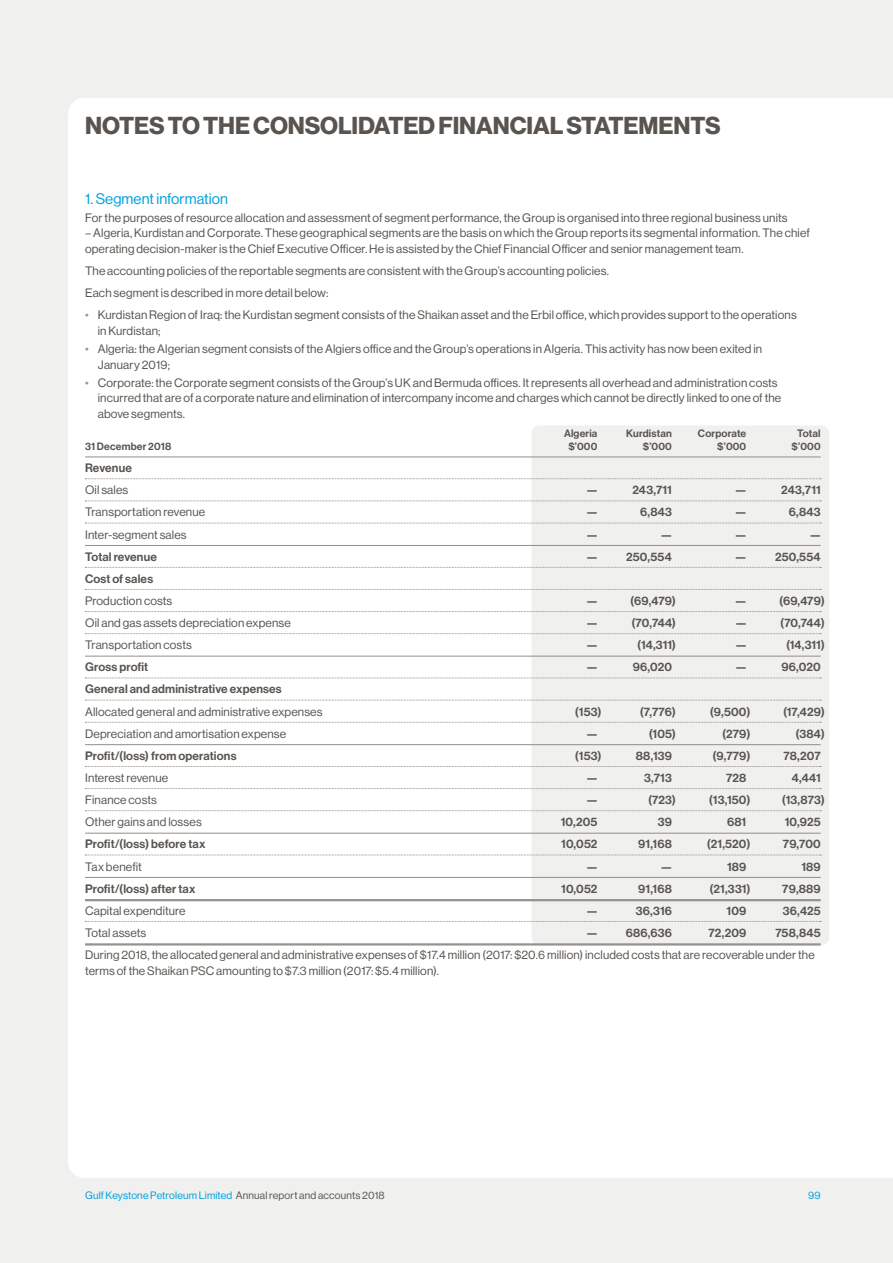
<style>
.page{position:relative;width:893px;height:1263px;background:#f0f0ef}
.page>*{position:absolute;margin:0;border:0;box-sizing:border-box;transform-origin:0 0}
.t1{font:700 24px "Haas Grot Disp 75";letter-spacing:-.005em;color:#59544f}
.t2{font:15px "Haas Grot Disp 55 Roman";letter-spacing:.005em;color:#00a1df}
.t3{font:12px/15.8px "Haas Grot Disp 55 Roman";letter-spacing:.015em;color:#59544f}
.t4{font:500 12px "Haas Grot Disp 65";letter-spacing:.01em;color:#59544f}
.t5{font:500 10.5px "Haas Grot Disp 65";letter-spacing:.015em;color:#59544f}
.t6{font:10.5px "Haas Grot Disp 55 Roman";letter-spacing:.015em;color:#00a1df}
.s1{color:#959391}
.s2{color:#59544f}
</style>
<div class="page">
<div style="left:68px;top:98px;width:825px;height:1080px;background:#fff"></div>
<div style="left:531px;top:425px;width:298px;height:520px;background:#f0f0ef;border-radius:9px"></div>
<hr style="left:85px;top:456px;width:736px;height:1px;background:#959391">
<svg style="left:85px;top:478px;width:736px;height:1px"></svg>
<svg style="left:85px;top:501px;width:736px;height:1px"></svg>
<svg style="left:85px;top:523px;width:736px;height:1px"></svg>
<hr style="left:85px;top:545px;width:736px;height:1px;background:#959391">
<svg style="left:85px;top:567px;width:736px;height:1px"></svg>
<svg style="left:85px;top:589px;width:736px;height:1px"></svg>
<svg style="left:85px;top:611px;width:736px;height:1px"></svg>
<svg style="left:85px;top:633px;width:736px;height:1px"></svg>
<hr style="left:85px;top:656px;width:736px;height:1px;background:#959391">
<svg style="left:85px;top:678px;width:736px;height:1px"></svg>
<svg style="left:85px;top:700px;width:736px;height:1px"></svg>
<svg style="left:85px;top:722px;width:736px;height:1px"></svg>
<hr style="left:85px;top:744px;width:736px;height:1px;background:#959391">
<svg style="left:85px;top:766px;width:736px;height:1px"></svg>
<svg style="left:85px;top:788px;width:736px;height:1px"></svg>
<svg style="left:85px;top:810px;width:736px;height:1px"></svg>
<hr style="left:85px;top:833px;width:736px;height:1px;background:#959391">
<svg style="left:85px;top:855px;width:736px;height:1px"></svg>
<hr style="left:85px;top:877px;width:736px;height:1px;background:#959391">
<hr style="left:85px;top:899px;width:736px;height:2px;background:#959391">
<svg style="left:85px;top:921px;width:736px;height:1px"></svg>
<hr style="left:85px;top:943px;width:736px;height:2px;background:#959391">
<h1 class="t1" style="left:85px;top:112px;width:637px">NOTES TO THE CONSOLIDATED FINANCIAL STATEMENTS</h1>
<p class="t2" style="left:85px;top:190px;width:144px">1. Segment information</p>
<p class="t3" style="left:85px;top:209px;width:704px">For the purposes of resource allocation and assessment of segment performance, the Group is organised into three regional business units</p>
<p class="t3" style="left:85px;top:225px;width:726px">– Algeria, Kurdistan and Corporate. These geographical segments are the basis on which the Group reports its segmental information. The chief operating decision-maker is the Chief Executive Officer. He is assisted by the Chief Financial Officer and senior management team.</p>
<p class="t3" style="left:85px;top:260px;width:525px;line-height:22.2px">The accounting policies of the reportable segments are consistent with the Group’s accounting policies.<br>Each segment is described in more detail below:</p>
<p class="t3" style="left:98px;top:307px;width:700px;text-indent:-13px"><span class="s1">•</span> Kurdistan Region of Iraq: the Kurdistan segment consists of the Shaikan asset and the Erbil office, which provides support to the operations in Kurdistan;</p>
<p class="t3" style="left:98px;top:341px;width:666px;text-indent:-13px"><span class="s1">•</span> Algeria: the Algerian segment consists of the Algiers office and the Group’s operations in Algeria. This activity has now been exited in<br>January 2019;</p>
<p class="t3" style="left:98px;top:375px;width:685px;text-indent:-13px"><span class="s1">•</span> Corporate: the Corporate segment consists of the Group’s UK and Bermuda offices. It represents all overhead and administration costs incurred that are of a corporate nature and elimination of intercompany income and charges which cannot be directly linked to one of the above segments.</p>
<p class="t5" style="left:564px;top:427px;width:35px">Algeria</p>
<p class="t5" style="left:626px;top:427px;width:47px">Kurdistan</p>
<p class="t5" style="left:698px;top:427px;width:50px">Corporate</p>
<p class="t5" style="left:797px;top:427px;width:25px">Total</p>
<p class="t5" style="left:85px;top:440px;width:88px">31 December 2018</p>
<p class="t5" style="left:568px;top:440px;width:31px">$’000</p>
<p class="t5" style="left:643px;top:440px;width:31px">$’000</p>
<p class="t5" style="left:717px;top:440px;width:31px">$’000</p>
<p class="t5" style="left:792px;top:440px;width:31px">$’000</p>
<p class="t4" style="left:85px;top:461px;width:48px">Revenue</p>
<p class="t3" style="left:85px;top:482px;width:45px">Oil sales</p>
<p class="t4" style="left:587px;top:483px;width:12px">—</p>
<p class="t4" style="left:632px;top:483px;width:41px">243,711</p>
<p class="t4" style="left:736px;top:483px;width:12px">—</p>
<p class="t4" style="left:781px;top:483px;width:41px">243,711</p>
<p class="t3" style="left:85px;top:504px;width:122px">Transportation revenue</p>
<p class="t4" style="left:587px;top:505px;width:12px">—</p>
<p class="t4" style="left:640px;top:505px;width:33px">6,843</p>
<p class="t4" style="left:736px;top:505px;width:12px">—</p>
<p class="t4" style="left:789px;top:505px;width:33px">6,843</p>
<p class="t3" style="left:85px;top:527px;width:103px">Inter-segment sales</p>
<p class="t4" style="left:587px;top:527px;width:12px">—</p>
<p class="t4" style="left:661px;top:527px;width:12px">—</p>
<p class="t4" style="left:736px;top:527px;width:12px">—</p>
<p class="t4" style="left:810px;top:527px;width:12px">—</p>
<p class="t4" style="left:85px;top:549px;width:73px">Total revenue</p>
<p class="t4" style="left:587px;top:549px;width:87px">— 250,554</p>
<p class="t4" style="left:736px;top:549px;width:87px">— 250,554</p>
<p class="t4" style="left:85px;top:572px;width:70px">Cost of sales</p>
<p class="t3" style="left:85px;top:593px;width:89px">Production costs</p>
<p class="t4" style="left:587px;top:594px;width:12px">—</p>
<p class="t4" style="left:630px;top:594px;width:47px">(69,479)</p>
<p class="t4" style="left:736px;top:594px;width:12px">—</p>
<p class="t4" style="left:779px;top:594px;width:47px">(69,479)</p>
<p class="t3" style="left:85px;top:615px;width:207px">Oil and gas assets depreciation expense</p>
<p class="t4" style="left:587px;top:616px;width:12px">—</p>
<p class="t4" style="left:631px;top:616px;width:46px">(70,744)</p>
<p class="t4" style="left:736px;top:616px;width:12px">—</p>
<p class="t4" style="left:780px;top:616px;width:46px">(70,744)</p>
<p class="t3" style="left:85px;top:637px;width:108px">Transportation costs</p>
<p class="t4" style="left:587px;top:638px;width:12px">—</p>
<p class="t4" style="left:637px;top:638px;width:40px">(14,311)</p>
<p class="t4" style="left:736px;top:638px;width:12px">—</p>
<p class="t4" style="left:786px;top:638px;width:40px">(14,311)</p>
<p class="t4" style="left:85px;top:660px;width:65px">Gross profit</p>
<p class="t4" style="left:587px;top:660px;width:12px">—</p>
<p class="t4" style="left:633px;top:660px;width:41px">96,020</p>
<p class="t4" style="left:736px;top:660px;width:12px">—</p>
<p class="t4" style="left:781px;top:660px;width:41px">96,020</p>
<p class="t4" style="left:85px;top:682px;width:198px">General and administrative expenses</p>
<p class="t3" style="left:85px;top:704px;width:239px">Allocated general and administrative expenses</p>
<p class="t4" style="left:575px;top:704px;width:28px">(153)</p>
<p class="t4" style="left:640px;top:704px;width:38px">(7,776)</p>
<p class="t4" style="left:710px;top:704px;width:42px">(9,500)</p>
<p class="t4" style="left:783px;top:704px;width:43px">(17,429)</p>
<p class="t3" style="left:85px;top:726px;width:203px">Depreciation and amortisation expense</p>
<p class="t4" style="left:587px;top:727px;width:12px">—</p>
<p class="t4" style="left:649px;top:727px;width:29px">(105)</p>
<p class="t4" style="left:722px;top:727px;width:30px">(279)</p>
<p class="t4" style="left:795px;top:727px;width:31px">(384)</p>
<p class="t4" style="left:85px;top:749px;width:153px">Profit/(loss) from operations</p>
<p class="t4" style="left:575px;top:749px;width:28px">(153)</p>
<p class="t4" style="left:636px;top:749px;width:37px">88,139</p>
<p class="t4" style="left:712px;top:749px;width:39px">(9,779)</p>
<p class="t4" style="left:783px;top:749px;width:39px">78,207</p>
<p class="t3" style="left:85px;top:770px;width:85px">Interest revenue</p>
<p class="t4" style="left:587px;top:771px;width:12px">—</p>
<p class="t4" style="left:644px;top:771px;width:29px">3,713</p>
<p class="t4" style="left:726px;top:771px;width:22px">728</p>
<p class="t4" style="left:792px;top:771px;width:31px">4,441</p>
<p class="t3" style="left:85px;top:792px;width:73px">Finance costs</p>
<p class="t4" style="left:587px;top:793px;width:12px">—</p>
<p class="t4" style="left:648px;top:793px;width:30px">(723)</p>
<p class="t4" style="left:709px;top:793px;width:43px">(13,150)</p>
<p class="t4" style="left:782px;top:793px;width:45px">(13,873)</p>
<p class="t3" style="left:85px;top:814px;width:118px">Other gains and losses</p>
<p class="t4" style="left:561px;top:815px;width:38px">10,205</p>
<p class="t4" style="left:658px;top:815px;width:16px">39</p>
<p class="t4" style="left:727px;top:815px;width:21px">681</p>
<p class="t4" style="left:785px;top:815px;width:38px">10,925</p>
<p class="t4" style="left:85px;top:837px;width:122px">Profit/(loss) before tax</p>
<p class="t4" style="left:561px;top:837px;width:38px">10,052</p>
<p class="t4" style="left:638px;top:837px;width:35px">91,168</p>
<p class="t4" style="left:707px;top:837px;width:45px">(21,520)</p>
<p class="t4" style="left:783px;top:837px;width:39px">79,700</p>
<p class="t3" style="left:85px;top:858px;width:58px">Tax benefit</p>
<p class="t4" style="left:587px;top:859px;width:12px">—</p>
<p class="t4" style="left:661px;top:859px;width:12px">—</p>
<p class="t4" style="left:727px;top:859px;width:21px">189</p>
<p class="t4" style="left:801px;top:859px;width:21px">189</p>
<p class="t4" style="left:85px;top:881px;width:112px">Profit/(loss) after tax</p>
<p class="t4" style="left:561px;top:881px;width:38px">10,052</p>
<p class="t4" style="left:638px;top:881px;width:35px">91,168</p>
<p class="t4" style="left:709px;top:881px;width:43px">(21,331)</p>
<p class="t4" style="left:782px;top:881px;width:40px">79,889</p>
<p class="t3" style="left:85px;top:903px;width:102px">Capital expenditure</p>
<p class="t4" style="left:587px;top:904px;width:12px">—</p>
<p class="t4" style="left:636px;top:904px;width:38px">36,316</p>
<p class="t4" style="left:727px;top:904px;width:21px">109</p>
<p class="t4" style="left:783px;top:904px;width:39px">36,425</p>
<p class="t3" style="left:85px;top:925px;width:63px">Total assets</p>
<p class="t4" style="left:587px;top:926px;width:87px">— 686,636</p>
<p class="t4" style="left:708px;top:926px;width:39px">72,209</p>
<p class="t4" style="left:775px;top:926px;width:47px">758,845</p>
<p class="t3" style="left:85px;top:947px;width:731px">During 2018, the allocated general and administrative expenses of $17.4 million (2017: $20.6 million) included costs that are recoverable under the terms of the Shaikan PSC amounting to $7.3 million (2017: $5.4 million).</p>
<p class="t6" style="left:85px;top:1189px;width:301px">Gulf Keystone Petroleum Limited <span class="s2">Annual report and accounts 2018</span></p>
<p class="t6" style="left:808px;top:1189px;width:14px">99</p>
</div>
